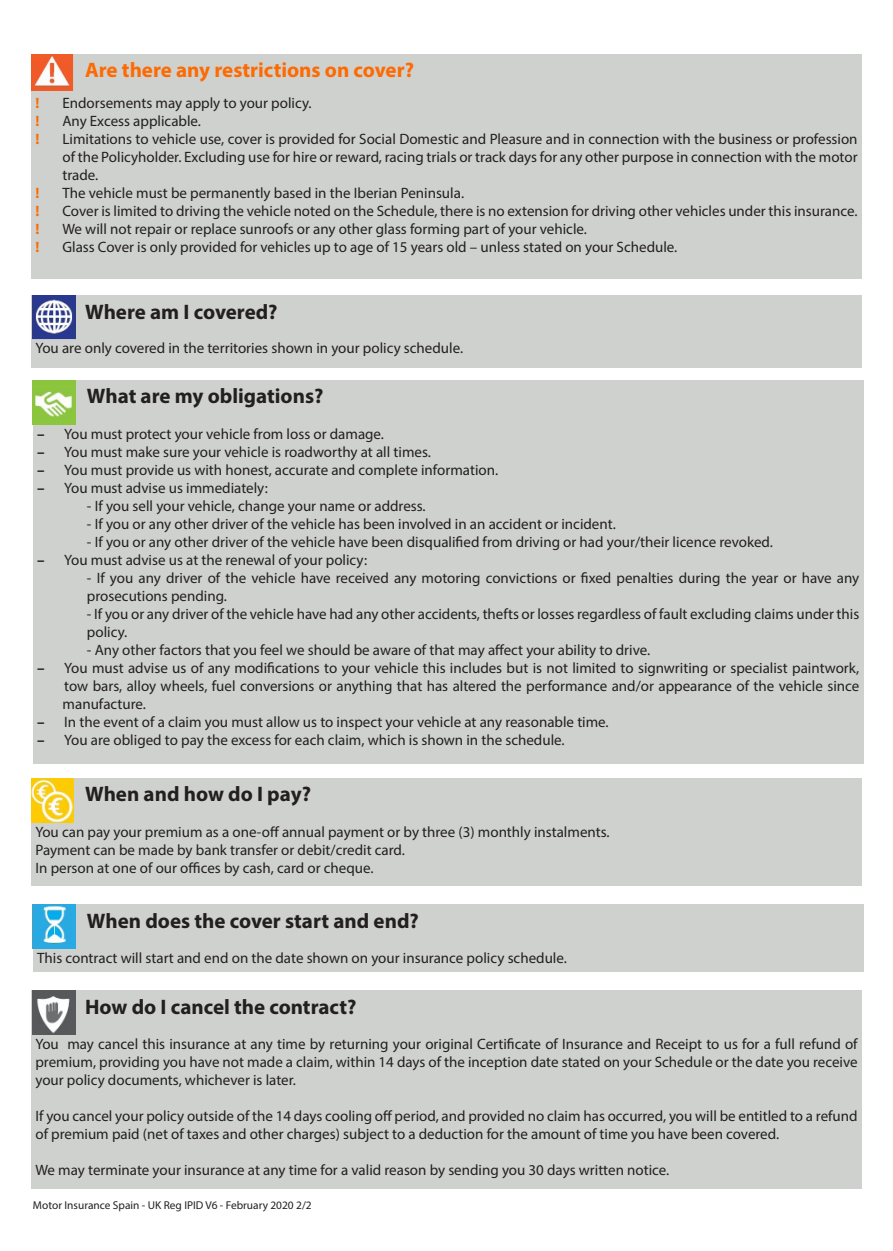
<style>
.page{position:relative;width:893px;height:1251px;background:#fff}
.page>*{position:absolute;margin:0;border:0;box-sizing:border-box;transform-origin:0 0}
.t1{font:700 21px "Myriad Pro";color:#231f20}
.t2{font:700 21px "Myriad Pro";color:#fd6a02}
.t3{font:15px/18px "Myriad Pro";color:#231f20;text-align:justify}
.t4{font:700 15px "Myriad Pro";color:#fd6a02}
.t5{font:11.4px "Myriad Pro";color:#231f20}
.s1{font-weight:700}
</style>
<div class="page">
<div style="left:31px;top:54px;width:831px;height:225px;background:#cfd1ce"></div>
<img style="left:31px;top:54px;width:42px;height:36px">
<div style="left:31px;top:296px;width:831px;height:72px;background:#cfd1ce"></div>
<img style="left:33px;top:296px;width:42px;height:43px">
<div style="left:33px;top:380px;width:831px;height:383px;background:#cfd1ce"></div>
<div style="left:31px;top:778px;width:831px;height:107px;background:#cfd1ce"></div>
<div style="left:33px;top:904px;width:831px;height:67px;background:#cfd1ce"></div>
<img style="left:33px;top:380px;width:42px;height:44px">
<img style="left:31px;top:778px;width:42px;height:44px">
<img style="left:33px;top:904px;width:42px;height:43px">
<div style="left:31px;top:990px;width:831px;height:198px;background:#cfd1ce"></div>
<img style="left:33px;top:990px;width:42px;height:44px">
<p class="t2" style="left:85px;top:56px;width:330px">Are there any restrictions on cover?</p>
<p class="t4" style="left:35px;top:93px;width:6px">!</p>
<p class="t3" style="left:62px;top:93px;width:251px">Endorsements may apply to your policy.</p>
<p class="t4" style="left:35px;top:111px;width:6px">!</p>
<p class="t3" style="left:62px;top:111px;width:140px">Any Excess applicable.</p>
<p class="t4" style="left:35px;top:129px;width:6px">!</p>
<p class="t3" style="left:62px;top:129px;width:797px">Limitations to vehicle use, cover is provided for Social Domestic and Pleasure and in connection with the business or profession of the Policyholder. Excluding use for hire or reward, racing trials or track days for any other purpose in connection with the motor trade.</p>
<p class="t4" style="left:35px;top:183px;width:6px">!</p>
<p class="t3" style="left:62px;top:183px;width:403px">The vehicle must be permanently based in the Iberian Peninsula.</p>
<p class="t4" style="left:35px;top:201px;width:6px">!</p>
<p class="t3" style="left:62px;top:201px;width:797px">Cover is limited to driving the vehicle noted on the Schedule, there is no extension for driving other vehicles under this insurance.</p>
<p class="t4" style="left:35px;top:219px;width:6px">!</p>
<p class="t3" style="left:62px;top:219px;width:526px">We will not repair or replace sunroofs or any other glass forming part of your vehicle.</p>
<p class="t4" style="left:35px;top:237px;width:6px">!</p>
<p class="t3" style="left:62px;top:237px;width:616px">Glass Cover is only provided for vehicles up to age of 15 years old – unless stated on your Schedule.</p>
<p class="t1" style="left:85px;top:298px;width:194px">Where am I covered?</p>
<p class="t3" style="left:35px;top:338px;width:429px">You are only covered in the territories shown in your policy schedule.</p>
<p class="t1" style="left:87px;top:382px;width:238px">What are my obligations?</p>
<p class="t3" style="left:37px;top:425px;width:348px"><span class="s1">–</span> You must protect your vehicle from loss or damage.</p>
<p class="t3" style="left:37px;top:443px;width:395px"><span class="s1">–</span> You must make sure your vehicle is roadworthy at all times.</p>
<p class="t3" style="left:37px;top:461px;width:462px"><span class="s1">–</span> You must provide us with honest, accurate and complete information.</p>
<p class="t3" style="left:37px;top:479px;width:232px"><span class="s1">–</span> You must advise us immediately:</p>
<p class="t3" style="left:87px;top:497px;width:340px">- If you sell your vehicle, change your name or address.</p>
<p class="t3" style="left:87px;top:515px;width:530px">- If you or any other driver of the vehicle has been involved in an accident or incident.</p>
<p class="t3" style="left:87px;top:533px;width:688px">- If you or any other driver of the vehicle have been disqualified from driving or had your/their licence revoked.</p>
<p class="t3" style="left:37px;top:551px;width:331px"><span class="s1">–</span> You must advise us at the renewal of your policy:</p>
<p class="t3" style="left:87px;top:569px;width:774px">- If you any driver of the vehicle have received any motoring convictions or fixed penalties during the year or have any</p>
<p class="t3" style="left:87px;top:587px;width:142px">prosecutions pending.</p>
<p class="t3" style="left:87px;top:605px;width:774px">- If you or any driver of the vehicle have had any other accidents, thefts or losses regardless of fault excluding claims under this</p>
<p class="t3" style="left:87px;top:623px;width:42px">policy.</p>
<p class="t3" style="left:87px;top:641px;width:565px">- Any other factors that you feel we should be aware of that may affect your ability to drive.</p>
<p class="t3" style="left:37px;top:659px;width:824px;text-align:right"><span class="s1">–</span> You must advise us of any modifications to your vehicle this includes but is not limited to signwriting or specialist paintwork, tow bars, alloy wheels, fuel conversions or anything that has altered the performance and/or appearance of the vehicle since</p>
<p class="t3" style="left:63px;top:695px;width:85px">manufacture.</p>
<p class="t3" style="left:37px;top:713px;width:573px"><span class="s1">–</span> In the event of a claim you must allow us to inspect your vehicle at any reasonable time.</p>
<p class="t3" style="left:37px;top:731px;width:529px"><span class="s1">–</span> You are obliged to pay the excess for each claim, which is shown in the schedule.</p>
<p class="t1" style="left:85px;top:780px;width:227px">When and how do I pay?</p>
<p class="t3" style="left:35px;top:822px;width:576px">You can pay your premium as a one-off annual payment or by three (3) monthly instalments.</p>
<p class="t3" style="left:35px;top:840px;width:371px">Payment can be made by bank transfer or debit/credit card.</p>
<p class="t3" style="left:35px;top:858px;width:340px">In person at one of our offices by cash, card or cheque.</p>
<p class="t1" style="left:87px;top:906px;width:333px">When does the cover start and end?</p>
<p class="t3" style="left:37px;top:948px;width:531px">This contract will start and end on the date shown on your insurance policy schedule.</p>
<p class="t1" style="left:85px;top:992px;width:273px">How do I cancel the contract?</p>
<p class="t3" style="left:35px;top:1034px;width:824px">You may cancel this insurance at any time by returning your original Certificate of Insurance and Receipt to us for a full refund of premium, providing you have not made a claim, within 14 days of the inception date stated on your Schedule or the date you receive your policy documents, whichever is later.</p>
<p class="t3" style="left:35px;top:1106px;width:824px">If you cancel your policy outside of the 14 days cooling off period, and provided no claim has occurred, you will be entitled to a refund of premium paid (net of taxes and other charges) subject to a deduction for the amount of time you have been covered.</p>
<p class="t3" style="left:35px;top:1160px;width:635px">We may terminate your insurance at any time for a valid reason by sending you 30 days written notice.</p>
<p class="t5" style="left:33px;top:1197px;width:280px">Motor Insurance Spain - UK Reg IPID V6 - February 2020 2/2</p>
</div>
